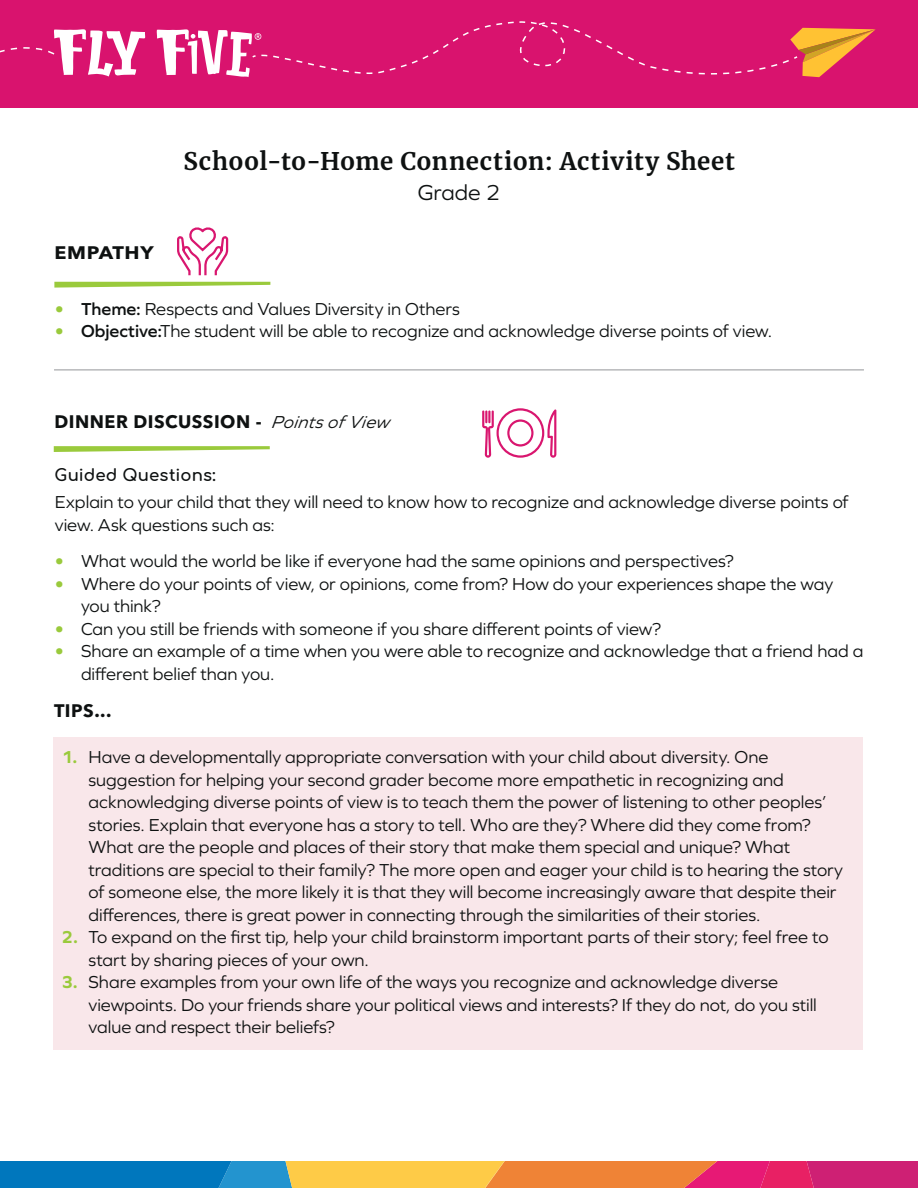
<style>
.page{position:relative;width:918px;height:1188px;background:#fff}
.page>*{position:absolute;margin:0;border:0;box-sizing:border-box;transform-origin:0 0}
.t1{font:700 24px "Merriweather";letter-spacing:.025em;color:#0e1111}
.t2{font:22.5px "Graphie";color:#0e1111}
.Intro_Pg_Bulleted_Ls{font:18px/22.5px "Graphie";color:#0e1111}
.Sessions_Header{font:700 18px "Avenir Next LT Pro";letter-spacing:.025em;color:#0e1111}
.Sessions_Header-2{font:italic 18px "Graphie";color:#0e1111}
.Sessions_Header-3{font:700 18px "Avenir Next LT Pro";letter-spacing:.025em;color:#0e1111;scale:1.1 1}
.Intro_Pg_Bulleted_Ls-2{font:700 16.5px "Comfortaa";letter-spacing:.005em;color:#0e1111}
.s1{font-weight:600;font-size:21px;color:#9aca3c}
.s2{font-weight:600}
.s3{font-weight:700;color:#9aca3c}
</style>
<div class="page">
<div style="left:0;top:0;width:918px;height:108px;background:#d9136e"></div>
<svg style="left:0;top:1161px;width:918px;height:27px;background:#a47973"></svg>
<svg style="left:0;top:29px;width:146px;height:48px"></svg>
<svg style="left:157px;top:21px;width:719px;height:57px"></svg>
<div style="left:53px;top:737px;width:810px;height:313px;background:#f9e7ea"></div>
<svg style="left:482px;top:408px;width:74px;height:50px"></svg>
<svg style="left:54px;top:446px;width:216px;height:6px"></svg>
<hr style="left:54px;top:370px;width:810px;height:1px;background:#939598">
<svg style="left:54px;top:227px;width:216px;height:61px"></svg>
<p class="t1" style="left:184px;top:144px;width:553px">School-to-Home Connection: Activity Sheet</p>
<p class="Sessions_Header-3" style="left:54px;top:242px;width:92px">EMPATHY</p>
<p class="t2" style="left:418px;top:180px;width:84px">Grade 2</p>
<p class="Intro_Pg_Bulleted_Ls" style="left:54px;top:297px;width:407px"><span class="s1">•</span> <span class="s2">Theme:</span> Respects and Values Diversity in Others</p>
<p class="Intro_Pg_Bulleted_Ls" style="left:54px;top:319px;width:720px"><span class="s1">•</span> <span class="s2">Objective:</span>The student will be able to recognize and acknowledge diverse points of view.</p>
<p class="Sessions_Header" style="left:54px;top:410px;width:209px">DINNER DISCUSSION -</p>
<p class="Sessions_Header-2" style="left:272px;top:412px;width:123px">Points of View</p>
<p class="Intro_Pg_Bulleted_Ls-2" style="left:55px;top:460px;width:163px">Guided Questions:</p>
<p class="Intro_Pg_Bulleted_Ls" style="left:55px;top:491px;width:795px">Explain to your child that they will need to know how to recognize and acknowledge diverse points of view. Ask questions such as:</p>
<p class="Intro_Pg_Bulleted_Ls" style="left:54px;top:549px;width:681px"><span class="s1">•</span> What would the world be like if everyone had the same opinions and perspectives?</p>
<p class="Intro_Pg_Bulleted_Ls" style="left:81px;top:572px;width:754px;text-indent:-27px"><span class="s1">•</span> Where do your points of view, or opinions, come from? How do your experiences shape the way you think?</p>
<p class="Intro_Pg_Bulleted_Ls" style="left:54px;top:617px;width:609px"><span class="s1">•</span> Can you still be friends with someone if you share different points of view?</p>
<p class="Intro_Pg_Bulleted_Ls" style="left:81px;top:639px;width:784px;text-indent:-27px"><span class="s1">•</span> Share an example of a time when you were able to recognize and acknowledge that a friend had a different belief than you.</p>
<p class="Sessions_Header" style="left:54px;top:700px;width:59px">TIPS...</p>
<p class="Intro_Pg_Bulleted_Ls" style="left:89px;top:746px;width:756px;text-indent:-27px"><span class="s3">1.</span> Have a developmentally appropriate conversation with your child about diversity. One suggestion for helping your second grader become more empathetic in recognizing and acknowledging diverse points of view is to teach them the power of listening to other peoples’ stories. Explain that everyone has a story to tell. Who are they? Where did they come from?<br>What are the people and places of their story that make them special and unique? What traditions are special to their family? The more open and eager your child is to hearing the story of someone else, the more likely it is that they will become increasingly aware that despite their differences, there is great power in connecting through the similarities of their stories.</p>
<p class="Intro_Pg_Bulleted_Ls" style="left:89px;top:926px;width:742px;text-indent:-27px"><span class="s3">2.</span> To expand on the first tip, help your child brainstorm important parts of their story; feel free to start by sharing pieces of your own.</p>
<p class="Intro_Pg_Bulleted_Ls" style="left:89px;top:971px;width:730px;text-indent:-27px"><span class="s3">3.</span> Share examples from your own life of the ways you recognize and acknowledge diverse viewpoints. Do your friends share your political views and interests? If they do not, do you still value and respect their beliefs?</p>
</div>
